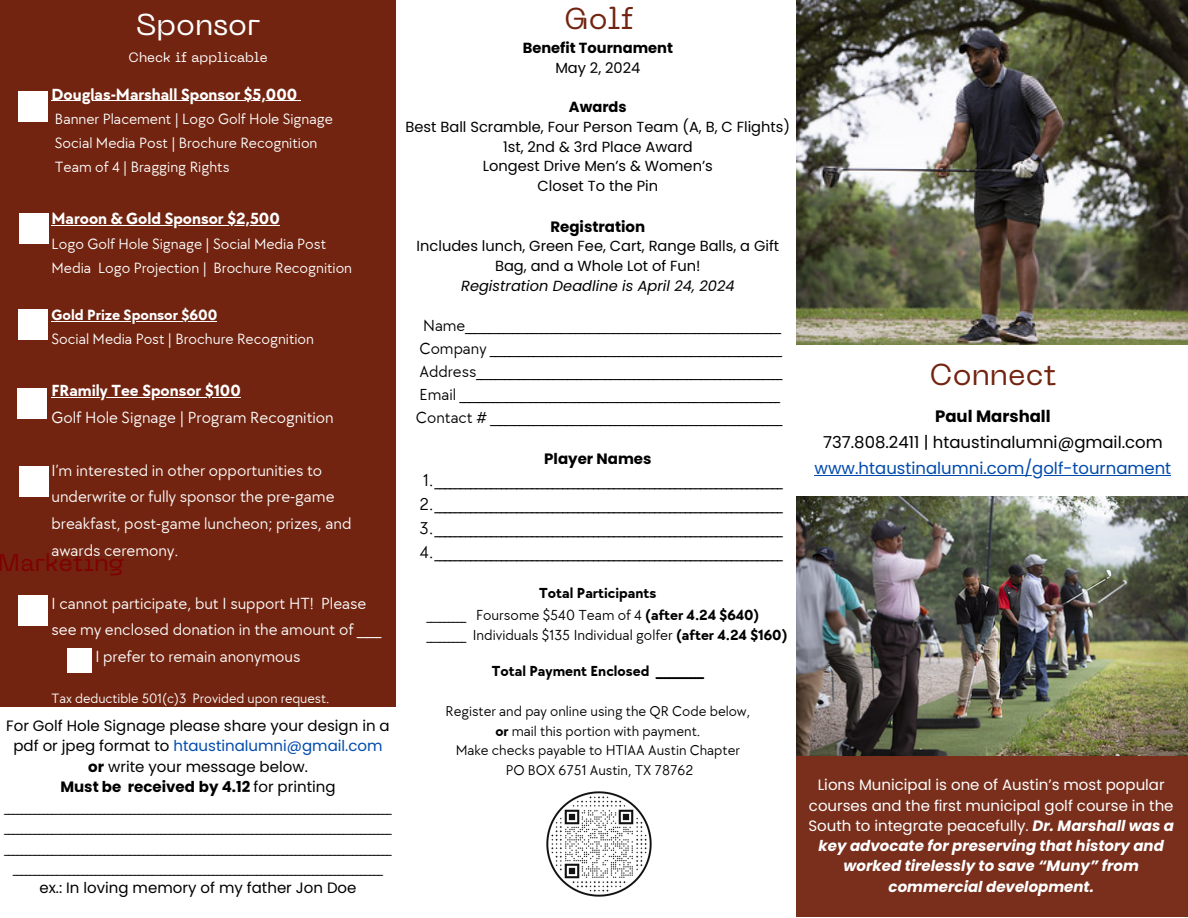
<style>
.page{position:relative;width:1188px;height:918px;background:#fff}
.page>*{position:absolute;margin:0;border:0;box-sizing:border-box;transform-origin:0 0}
.t1{font:30px "PP Neue Machina";color:#722410}
.t2{font:30px "PP Neue Machina";color:#fff}
.t3{font:24px "PP Neue Machina";color:#800000}
.t4{font:17.7px "TT Chocolates";color:#000}
.t5{font:16.65px/26.5px "TT Chocolates";color:#fff}
.t6{font:700 16.65px "TT Chocolates";color:#fff}
.t7{font:16.5px/23px "TT Chocolates";color:#000;text-align:center}
.t8{font:16.5px/26.1px "Poppins";color:#000;text-align:center}
.t9{font:16.5px "Poppins";color:#004aad}
.t10{font:15.3px/23.9px "TT Chocolates";color:#fff}
.t11{font:15px/20.2px "TT Chocolates";color:#000;text-align:center}
.t12{font:15px/20.2px "Poppins";color:#fff;text-align:center}
.t13{font:15px/20.2px "Poppins";color:#000;text-align:center}
.t14{font:700 15px "TT Chocolates";color:#000}
.t15{font:700 15px "Poppins";color:#000}
.t16{font:14.7px/19.6px "Poppins";color:#000;text-align:center}
.t17{font:14.7px/19.6px "TT Chocolates";color:#000;text-align:center}
.t18{font:700 14.7px/19.6px "Poppins";color:#000;text-align:center}
.t19{font:13.95px "TT Chocolates";color:#fff}
.t20{font:13.5px "PP Neue Machina";color:#fff}
.s1{font-weight:400}
.s2{font-weight:700}
.s3{font-style:italic}
.s4{color:#004aad}
.s5{font-weight:700;font-style:italic}
</style>
<div class="page">
<div style="left:0;top:0;width:396px;height:918px;background:#722410"></div>
<div style="left:797px;top:497px;width:391px;height:420px;background:#792f1c"></div>
<img style="left:796px;top:0;width:392px;height:344px">
<div style="left:19px;top:92px;width:29px;height:30px;background:#fff"></div>
<img style="left:796px;top:497px;width:392px;height:258px">
<hr style="left:52px;top:100px;width:245px;height:1px;background:#fff">
<hr style="left:52px;top:225px;width:228px;height:1px;background:#fff">
<hr style="left:52px;top:321px;width:165px;height:1px;background:#fff">
<hr style="left:52px;top:397px;width:189px;height:1px;background:#fff">
<div style="left:20px;top:214px;width:29px;height:30px;background:#fff"></div>
<div style="left:19px;top:309px;width:29px;height:31px;background:#fff"></div>
<div style="left:18px;top:388px;width:29px;height:30px;background:#fff"></div>
<div style="left:20px;top:466px;width:29px;height:31px;background:#fff"></div>
<img style="left:547px;top:792px;width:104px;height:104px">
<div style="left:19px;top:596px;width:29px;height:30px;background:#fff"></div>
<div style="left:67px;top:649px;width:25px;height:24px;background:#fff"></div>
<div style="left:0;top:708px;width:396px;height:210px;background:#fff"></div>
<hr style="left:815px;top:475px;width:356px;height:1px;background:#004aad">
<h5 class="t2" style="left:136px;top:12px;width:126px">Sponsor</h5>
<h5 class="t1" style="left:564px;top:7px;width:71px">Golf</h5>
<p class="t20" style="left:129px;top:52px;width:141px">Check if applicable</p>
<p class="t18" style="left:523px;top:38px;width:152px">Benefit Tournament<br><span class="s1">May 2, 2024</span></p>
<h5 class="t16" style="left:406px;top:97px;width:386px"><span class="s2">Awards<br></span>Best Ball Scramble, Four Person Team (A, B, C Flights)<br>1st, 2nd &amp; 3rd Place Award<br>Longest Drive Men’s &amp; Women’s<br>Closet To the Pin</h5>
<h5 class="t15" style="left:550px;top:216px;width:96px">Registration</h5>
<h5 class="t16" style="left:417px;top:236px;width:364px">Includes lunch, Green Fee, Cart, Range Balls, a Gift<br>Bag, and a Whole Lot of Fun!<br><span class="s3">Registration Deadline is April 24, 2024</span></h5>
<h5 class="t7" style="left:416px;top:315px;width:368px">Name__________________________________________________________________ Company _____________________________________________________________ Address________________________________________________________________ Email ___________________________________________________________________ Contact # _____________________________________________________________</h5>
<h3 class="t15" style="left:544px;top:448px;width:109px">Player Names</h3>
<h3 class="t4" style="left:423px;top:470px;width:361px">1.____________________________________________________________________</h3>
<h3 class="t4" style="left:419px;top:494px;width:365px">2.____________________________________________________________________</h3>
<h5 class="t4" style="left:420px;top:518px;width:365px">3.____________________________________________________________________</h5>
<h2 class="t4" style="left:420px;top:542px;width:364px">4.____________________________________________________________________</h2>
<h1 class="t14" style="left:539px;top:584px;width:119px">Total Participants</h1>
<h3 class="t6" style="left:52px;top:85px;width:247px">Douglas-Marshall Sponsor $5,000</h3>
<h3 class="t10" style="left:55px;top:108px;width:280px">Banner Placement | Logo Golf Hole Signage<br>Social Media Post | Brochure Recognition<br>Team of 4 | Bragging Rights</h3>
<h4 class="t6" style="left:52px;top:209px;width:230px">Maroon &amp; Gold Sponsor $2,500</h4>
<h4 class="t10" style="left:52px;top:232px;width:302px">Logo Golf Hole Signage | Social Media Post<br>Media Logo Projection | Brochure Recognition</h4>
<p class="t10" style="left:52px;top:304px;width:264px"><span class="s2">Gold Prize Sponsor $600<br></span>Social Media Post | Brochure Recognition</p>
<p class="t5" style="left:52px;top:378px;width:284px"><span class="s2">FRamily Tee Sponsor $100<br></span>Golf Hole Signage | Program Recognition</p>
<p class="t5" style="left:52px;top:458px;width:301px">I’m interested in other opportunities to underwrite or fully sponsor the pre-game breakfast, post-game luncheon; prizes, and awards ceremony.</p>
<p class="t5" style="left:52px;top:590px;width:316px">I cannot participate, but I support HT! Please</p>
<p class="t5" style="left:52px;top:617px;width:331px">see my enclosed donation in the amount of _____</p>
<p class="t5" style="left:95px;top:644px;width:207px">I prefer to remain anonymous</p>
<h4 class="t19" style="left:52px;top:690px;width:279px">Tax deductible 501(c)3 Provided upon request.</h4>
<p class="t13" style="left:6px;top:716px;width:385px">For Golf Hole Signage please share your design in a pdf or jpeg format to <span class="s4">htaustinalumni@gmail.com </span><span class="s2">or</span> write your message below.<br><span class="s2">Must be received by 4.12</span> for printing</p>
<p class="t11" style="left:4px;top:798px;width:388px">_________________________________________________________________________________________ _________________________________________________________________________________________ _________________________________________________________________________________________ _____________________________________________________________________________________</p>
<p class="t13" style="left:39px;top:878px;width:319px">ex.: In loving memory of my father Jon Doe</p>
<h5 class="t3" style="left:-1px;top:554px;width:127px">Marketing</h5>
<p class="t11" style="left:427px;top:605px;width:362px;text-align:left">_________ Foursome $540 Team of 4 <span class="s2">(after 4.24 $640) </span>_________ Individuals $135 Individual golfer <span class="s2">(after 4.24 $160)</span></p>
<h5 class="t14" style="left:492px;top:663px;width:214px">Total Payment Enclosed ___________</h5>
<h5 class="t17" style="left:445px;top:702px;width:306px">Register and pay online using the QR Code below, <span class="s2">or</span> mail this portion with payment.<br>Make checks payable to HTIAA Austin Chapter PO BOX 6751 Austin, TX 78762</h5>
<h3 class="t1" style="left:930px;top:363px;width:129px">Connect</h3>
<p class="t8" style="left:823px;top:403px;width:341px"><span class="s2">Paul Marshall<br></span>737.808.2411 | htaustinalumni@gmail.com</p>
<h5 class="t9" style="left:815px;top:456px;width:358px">www.htaustinalumni.com/golf-tournament</h5>
<h1 class="t12" style="left:808px;top:775px;width:367px">Lions Municipal is one of Austin’s most popular courses and the first municipal golf course in the South to integrate peacefully. <span class="s5">Dr. Marshall was a key advocate for preserving that history and worked tirelessly to save “Muny” from commercial development.</span></h1>
</div>
